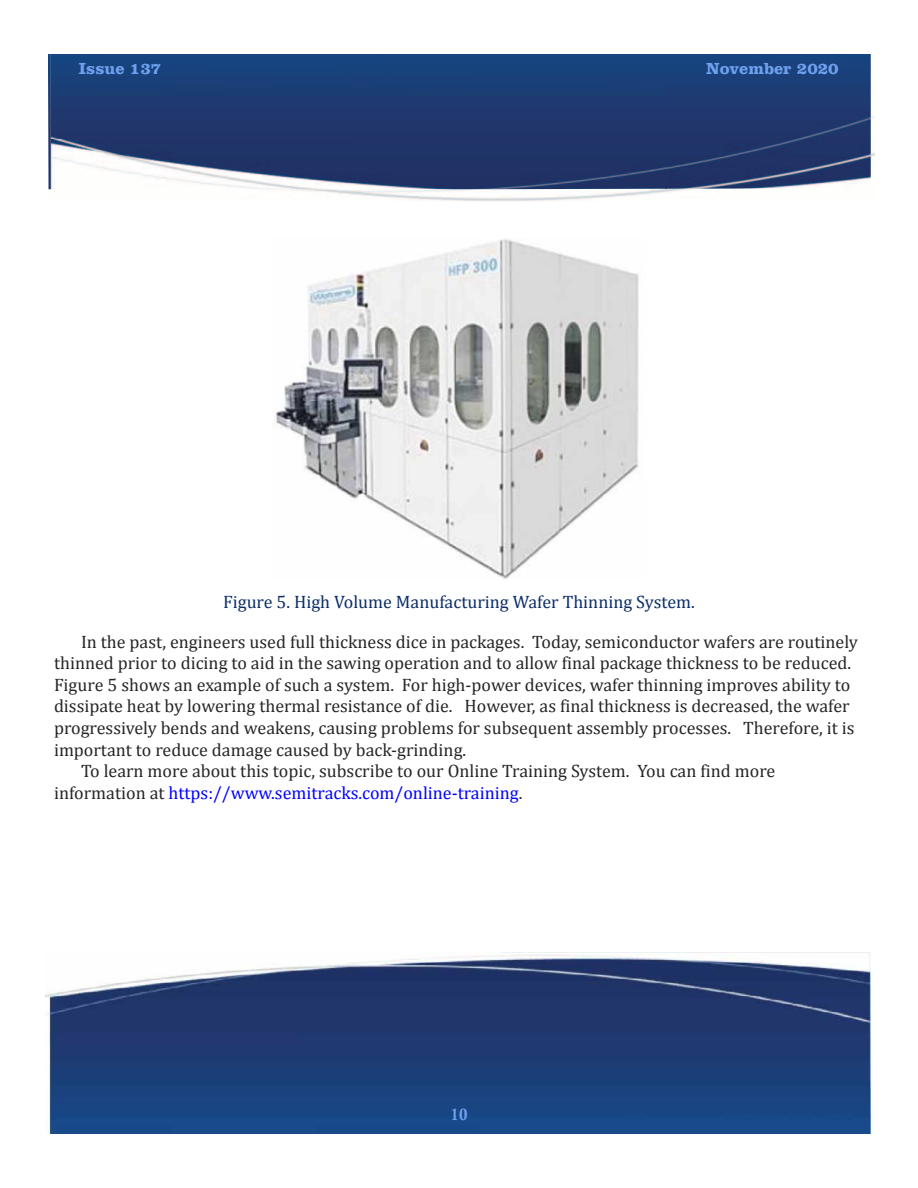
<style>
.page{position:relative;width:918px;height:1188px;background:#fff}
.page>*{position:absolute;margin:0;border:0;box-sizing:border-box;transform-origin:0 0}
.t1{font:18px "Cambria";color:#272526}
.t2{font:18px "Cambria";color:#00f}
.t3{font:18px "Cambria";color:#0b2e67}
.t4{font:700 16.5px "Clarendon BT";color:#6fa0ef}
.t5{font:700 16.5px "Calisto";color:#6fa0ef}
.s1{color:#272526}
</style>
<div class="page">
<img style="left:48px;top:54px;width:3px;height:135px">
<img style="left:51px;top:189px;width:641px;height:12px">
<img style="left:51px;top:54px;width:820px;height:135px">
<img style="left:45px;top:952px;width:825px;height:182px">
<img style="left:275px;top:239px;width:364px;height:341px">
<p class="t4" style="left:79px;top:62px;width:84px">Issue 137</p>
<p class="t4" style="left:706px;top:62px;width:134px">November 2020</p>
<p class="t3" style="left:223px;top:591px;width:473px">Figure 5. High Volume Manufacturing Wafer Thinning System.</p>
<p class="t1" style="left:81px;top:631px;width:779px">In the past, engineers used full thickness dice in packages. Today, semiconductor wafers are routinely</p>
<p class="t1" style="left:54px;top:652px;width:799px">thinned prior to dicing to aid in the sawing operation and to allow final package thickness to be reduced.</p>
<p class="t1" style="left:54px;top:674px;width:798px">Figure 5 shows an example of such a system. For high-power devices, wafer thinning improves ability to</p>
<p class="t1" style="left:54px;top:695px;width:797px">dissipate heat by lowering thermal resistance of die. However, as final thickness is decreased, the wafer</p>
<p class="t1" style="left:54px;top:717px;width:802px">progressively bends and weakens, causing problems for subsequent assembly processes. Therefore, it is</p>
<p class="t1" style="left:54px;top:739px;width:414px">important to reduce damage caused by back-grinding.</p>
<p class="t1" style="left:81px;top:760px;width:696px">To learn more about this topic, subscribe to our Online Training System. You can find more</p>
<p class="t2" style="left:54px;top:782px;width:470px"><span class="s1">information at</span> https://www.semitracks.com/online-training<span class="s1">.</span></p>
<p class="t5" style="left:451px;top:1108px;width:18px">10</p>
</div>
